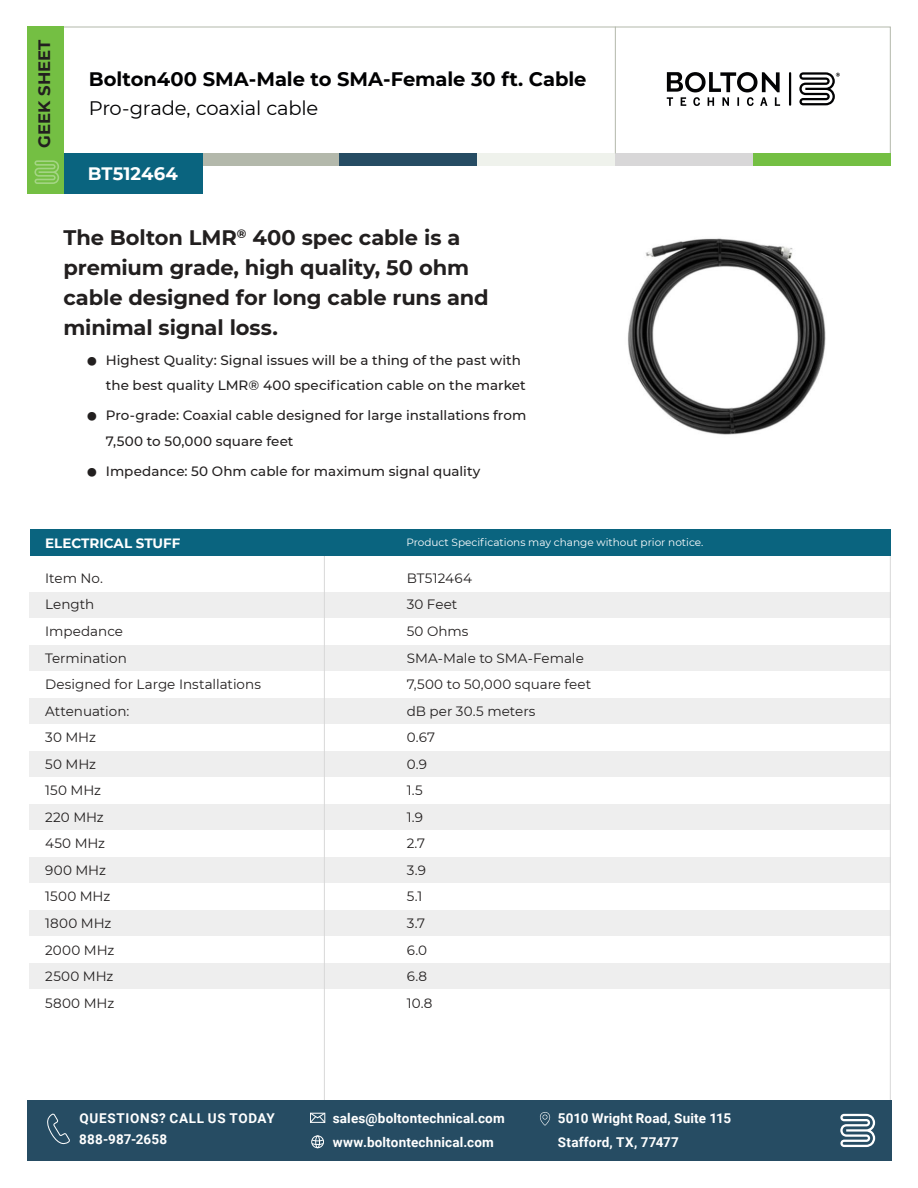
<style>
.page{position:relative;width:918px;height:1188px;background:#fff}
.page>*{position:absolute;margin:0;border:0;box-sizing:border-box;transform-origin:0 0}
.t1{font:700 21px/30px "Montserrat";letter-spacing:-.005em;color:#221f1f}
.t2{font:700 19.5px "Montserrat";letter-spacing:-.005em;color:#010102}
.t3{font:19.5px "Montserrat";letter-spacing:-.01em;color:#010102}
.t4{font:700 18px "Montserrat";color:#fff}
.t5{font:700 16.5px "Montserrat";letter-spacing:.005em;color:#221f1f}
.t6{font:13.5px "Montserrat";color:#221f1f}
.t7{font:500 13.5px/25.5px "Montserrat";color:#221f1f}
.t8{font:700 13.5px/24px "Roboto";letter-spacing:.015em;color:#fff}
.t9{font:700 13.5px/21px "Roboto";letter-spacing:.045em;color:#fff}
.t10{font:700 13.5px "Montserrat";color:#fff}
.t11{font:10.5px "Montserrat";color:#fff}
.s1{font-weight:700;font-size:34.5px}
</style>
<div class="page">
<svg style="left:667px;top:72px;width:113px;height:34px"></svg>
<hr style="left:789px;top:72px;width:2px;height:34px;background:#010102">
<svg style="left:799px;top:72px;width:41px;height:33px"></svg>
<div style="left:201px;top:153px;width:138px;height:13px;background:#b3b8ab"></div>
<div style="left:63px;top:153px;width:140px;height:41px;background:#0a647f"></div>
<div style="left:339px;top:153px;width:138px;height:13px;background:#264c63"></div>
<div style="left:615px;top:153px;width:138px;height:13px;background:#d8d7d8"></div>
<div style="left:477px;top:153px;width:138px;height:13px;background:#eff2ec"></div>
<div style="left:753px;top:153px;width:138px;height:13px;background:#74bf43"></div>
<div style="left:27px;top:27px;width:36px;height:167px;background:#74bf43"></div>
<hr style="left:615px;top:27px;width:1px;height:126px;background:#b3b8ab">
<svg style="left:34px;top:160px;width:25px;height:24px"></svg>
<div style="left:30px;top:592px;width:861px;height:26px;background:#eee"></div>
<div style="left:30px;top:698px;width:861px;height:26px;background:#eee"></div>
<div style="left:30px;top:804px;width:861px;height:26px;background:#eee"></div>
<div style="left:30px;top:910px;width:861px;height:26px;background:#eee"></div>
<div style="left:30px;top:645px;width:861px;height:26px;background:#eee"></div>
<div style="left:30px;top:751px;width:861px;height:26px;background:#eee"></div>
<div style="left:30px;top:857px;width:861px;height:26px;background:#eee"></div>
<div style="left:30px;top:963px;width:861px;height:26px;background:#eee"></div>
<hr style="left:890px;top:556px;width:1px;height:592px;background:#d8d8d8">
<hr style="left:324px;top:552px;width:1px;height:595px;background:#d8d8d8">
<div style="left:30px;top:529px;width:861px;height:27px;background:#0a647f"></div>
<img style="left:628px;top:238px;width:198px;height:197px">
<div style="left:27px;top:1100px;width:864px;height:61px;background:#264c63"></div>
<svg style="left:840px;top:1114px;width:35px;height:33px"></svg>
<svg style="left:47px;top:1113px;width:23px;height:32px"></svg>
<svg style="left:310px;top:1113px;width:15px;height:10px"></svg>
<div style="left:311px;top:1136px;width:13px;height:12px;border:1px solid #fff;border-radius:50%"></div>
<svg style="left:312px;top:1140px;width:12px;height:5px"></svg>
<div style="left:315px;top:1136px;width:5px;height:12px;border:1px solid #fff;border-radius:50%"></div>
<svg style="left:540px;top:1112px;width:10px;height:14px"></svg>
<p class="t5" style="left:37px;top:148px;width:110px;rotate:-90deg">GEEK SHEET</p>
<h2 class="t2" style="left:89px;top:71px;width:499px">Bolton400 SMA-Male to SMA-Female 30 ft. Cable</h2>
<h2 class="t3" style="left:89px;top:100px;width:231px">Pro-grade, coaxial cable</h2>
<h3 class="t4" style="left:88px;top:166px;width:92px">BT512464</h3>
<h1 class="t1" style="left:63px;top:224px;width:427px">The Bolton LMR<sup>®</sup> 400 spec cable is a premium grade, high quality, 50 ohm cable designed for long cable runs and minimal signal loss.</h1>
<p class="t7" style="left:106px;top:348px;width:421px;text-indent:-20px"><span class="s1">•</span> Highest Quality: Signal issues will be a thing of the past with the best quality LMR® 400 speci昀椀cation cable on the market</p>
<p class="t7" style="left:106px;top:402px;width:422px;text-indent:-20px"><span class="s1">•</span> Pro-grade: Coaxial cable designed for large installations from<br>7,500 to 50,000 square feet</p>
<p class="t7" style="left:86px;top:458px;width:396px"><span class="s1">•</span> Impedance: 50 Ohm cable for maximum signal quality</p>
<p class="t10" style="left:45px;top:537px;width:137px">ELECTRICAL STUFF</p>
<p class="t11" style="left:406px;top:535px;width:298px">Product Speci昀椀cations may change without prior notice.</p>
<p class="t6" style="left:45px;top:573px;width:59px">Item No.</p>
<p class="t6" style="left:407px;top:573px;width:67px">BT512464</p>
<p class="t6" style="left:45px;top:599px;width:51px">Length</p>
<p class="t6" style="left:407px;top:599px;width:52px">30 Feet</p>
<p class="t6" style="left:45px;top:626px;width:79px">Impedance</p>
<p class="t6" style="left:407px;top:626px;width:63px">50 Ohms</p>
<p class="t6" style="left:45px;top:652px;width:83px">Termination</p>
<p class="t6" style="left:407px;top:652px;width:179px">SMA-Male to SMA-Female</p>
<p class="t6" style="left:45px;top:679px;width:217px">Designed for Large Installations</p>
<p class="t6" style="left:407px;top:679px;width:186px">7,500 to 50,000 square feet</p>
<p class="t6" style="left:45px;top:706px;width:86px">Attenuation:</p>
<p class="t6" style="left:407px;top:706px;width:130px">dB per 30.5 meters</p>
<p class="t6" style="left:45px;top:732px;width:52px">30 MHz</p>
<p class="t6" style="left:407px;top:732px;width:30px">0.67</p>
<p class="t6" style="left:45px;top:759px;width:52px">50 MHz</p>
<p class="t6" style="left:407px;top:759px;width:22px">0.9</p>
<p class="t6" style="left:45px;top:785px;width:57px">150 MHz</p>
<p class="t6" style="left:407px;top:785px;width:18px">1.5</p>
<p class="t6" style="left:45px;top:812px;width:60px">220 MHz</p>
<p class="t6" style="left:407px;top:812px;width:18px">1.9</p>
<p class="t6" style="left:45px;top:838px;width:61px">450 MHz</p>
<p class="t6" style="left:407px;top:838px;width:20px">2.7</p>
<p class="t6" style="left:45px;top:865px;width:62px">900 MHz</p>
<p class="t6" style="left:407px;top:865px;width:21px">3.9</p>
<p class="t6" style="left:45px;top:891px;width:67px">1500 MHz</p>
<p class="t6" style="left:407px;top:891px;width:17px">5.1</p>
<p class="t6" style="left:45px;top:918px;width:68px">1800 MHz</p>
<p class="t6" style="left:407px;top:918px;width:20px">3.7</p>
<p class="t6" style="left:45px;top:944px;width:71px">2000 MHz</p>
<p class="t6" style="left:407px;top:944px;width:22px">6.0</p>
<p class="t6" style="left:45px;top:971px;width:70px">2500 MHz</p>
<p class="t6" style="left:407px;top:971px;width:22px">6.8</p>
<p class="t6" style="left:45px;top:998px;width:71px">5800 MHz</p>
<p class="t6" style="left:407px;top:998px;width:27px">10.8</p>
<p class="t9" style="left:79px;top:1109px;width:197px">QUESTIONS? CALL US TODAY<br>888-987-2658</p>
<p class="t8" style="left:333px;top:1107px;width:174px">sales@boltontechnical.com www.boltontechnical.com</p>
<p class="t8" style="left:558px;top:1107px;width:175px">5010 Wright Road, Suite 115<br>Stafford, TX, 77477</p>
</div>
